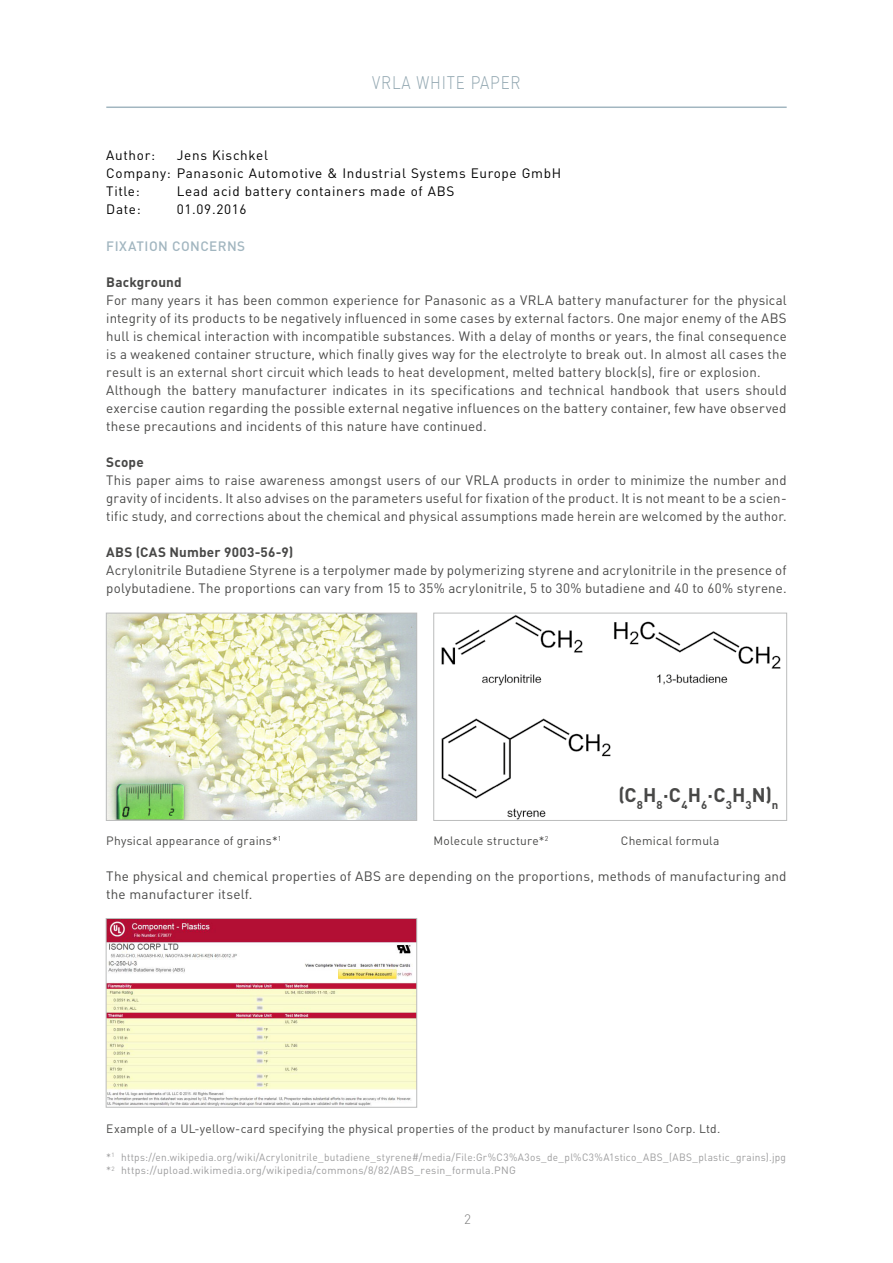
<style>
.page{position:relative;width:893px;height:1263px;background:#fff}
.page>*{position:absolute;margin:0;border:0;box-sizing:border-box;transform-origin:0 0}
.t1{font:700 19.5px "DIN";color:#484847}
.t2{font:300 18px "DIN";letter-spacing:.05em;color:#91a6b0;scale:.85 1}
.t3{font:13.5px/18px "DIN";letter-spacing:.01em;color:#484847}
.t4{font:13.5px/18px "DIN";letter-spacing:.05em;color:#000}
.t5{font:700 13.5px "DIN";letter-spacing:.015em;color:#484847}
.t6{font:500 13.5px "DIN";letter-spacing:.035em;color:#a2b6c0}
.t7{font:300 13.5px "DIN";color:#7d7d7d}
.t8{font:12px "DIN";letter-spacing:.015em;color:#484847}
.t9{font:10.5px/13.5px "DIN";letter-spacing:.025em;color:#9c9c9d}
</style>
<div class="page">
<hr style="left:106px;top:106px;width:681px;height:2px;background:#a2b6c0">
<img style="left:441px;top:615px;width:340px;height:204px">
<div style="left:433px;top:613px;width:354px;height:208px;border:1px solid #bbbcbc"></div>
<img style="left:108px;top:920px;width:307px;height:185px">
<div style="left:106px;top:918px;width:311px;height:189px;border:1px solid #bbbcbc"></div>
<img style="left:108px;top:615px;width:307px;height:204px">
<div style="left:106px;top:613px;width:311px;height:208px;border:1px solid #bbbcbc"></div>
<h2 class="t2" style="left:372px;top:71px;width:176px">VRLA WHITE PAPER</h2>
<p class="t4" style="left:106px;top:146px;width:456px;text-indent:70px">Jens Kischkel<br>Company: Panasonic Automotive &amp; Industrial Systems Europe GmbH<br>Title:</p>
<p class="t4" style="left:106px;top:146px;width:50px">Author:</p>
<p class="t4" style="left:177px;top:182px;width:279px">Lead acid battery containers made of ABS</p>
<p class="t4" style="left:106px;top:200px;width:36px">Date:</p>
<p class="t4" style="left:177px;top:200px;width:71px">01.09.2016</p>
<p class="t6" style="left:106px;top:237px;width:140px">FIXATION CONCERNS</p>
<p class="t5" style="left:106px;top:273px;width:77px">Background</p>
<p class="t3" style="left:106px;top:291px;width:682px">For many years it has been common experience for Panasonic as a VRLA battery manufacturer for the physical integrity of its products to be negatively influenced in some cases by external factors. One major enemy of the ABS hull is chemical interaction with incompatible substances. With a delay of months or years, the final consequence is a weakened container structure, which finally gives way for the electrolyte to break out. In almost all cases the result is an external short circuit which leads to heat development, melted battery block(s), fire or explosion.<br>Although the battery manufacturer indicates in its specifications and technical handbook that users should exercise caution regarding the possible external negative influences on the battery container, few have observed these precautions and incidents of this nature have continued.</p>
<p class="t5" style="left:106px;top:453px;width:39px">Scope</p>
<p class="t3" style="left:106px;top:471px;width:682px;text-align:justify">This paper aims to raise awareness amongst users of our VRLA products in order to minimize the number and gravity of incidents. It also advises on the parameters useful for fixation of the product. It is not meant to be a scien&shy;tific study, and corrections about the chemical and physical assumptions made herein are welcomed by the author.</p>
<p class="t5" style="left:106px;top:543px;width:188px">ABS (CAS Number 9003-56-9)</p>
<p class="t3" style="left:106px;top:561px;width:682px">Acrylonitrile Butadiene Styrene is a terpolymer made by polymerizing styrene and acrylonitrile in the presence of polybutadiene. The proportions can vary from 15 to 35% acrylonitrile, 5 to 30% butadiene and 40 to 60% styrene.</p>
<h1 class="t1" style="left:618px;top:782px;width:162px">(C<sub>8</sub>H<sub>8</sub>·C<sub>4</sub>H<sub>6</sub>·C<sub>3</sub>H<sub>3</sub>N)<sub>n</sub></h1>
<p class="t8" style="left:106px;top:833px;width:177px">Physical appearance of grains*<sup>1</sup></p>
<p class="t8" style="left:434px;top:833px;width:116px">Molecule structure*<sup>2</sup></p>
<p class="t8" style="left:621px;top:833px;width:100px">Chemical formula</p>
<p class="t3" style="left:106px;top:867px;width:682px">The physical and chemical properties of ABS are depending on the proportions, methods of manufacturing and the manufacturer itself.</p>
<p class="t8" style="left:106px;top:1121px;width:615px">Example of a UL-yellow-card specifying the physical properties of the product by manufacturer Isono Corp. Ltd.</p>
<p class="t9" style="left:106px;top:1150px;width:681px">*<sup>1</sup> https://en.wikipedia.org/wiki/Acrylonitrile_butadiene_styrene#/media/File:Gr%C3%A3os_de_pl%C3%A1stico_ABS_(ABS_plastic_grains).jpg *<sup>2</sup> https://upload.wikimedia.org/wikipedia/commons/8/82/ABS_resin_formula.PNG</p>
<p class="t7" style="left:464px;top:1211px;width:8px">2</p>
</div>
